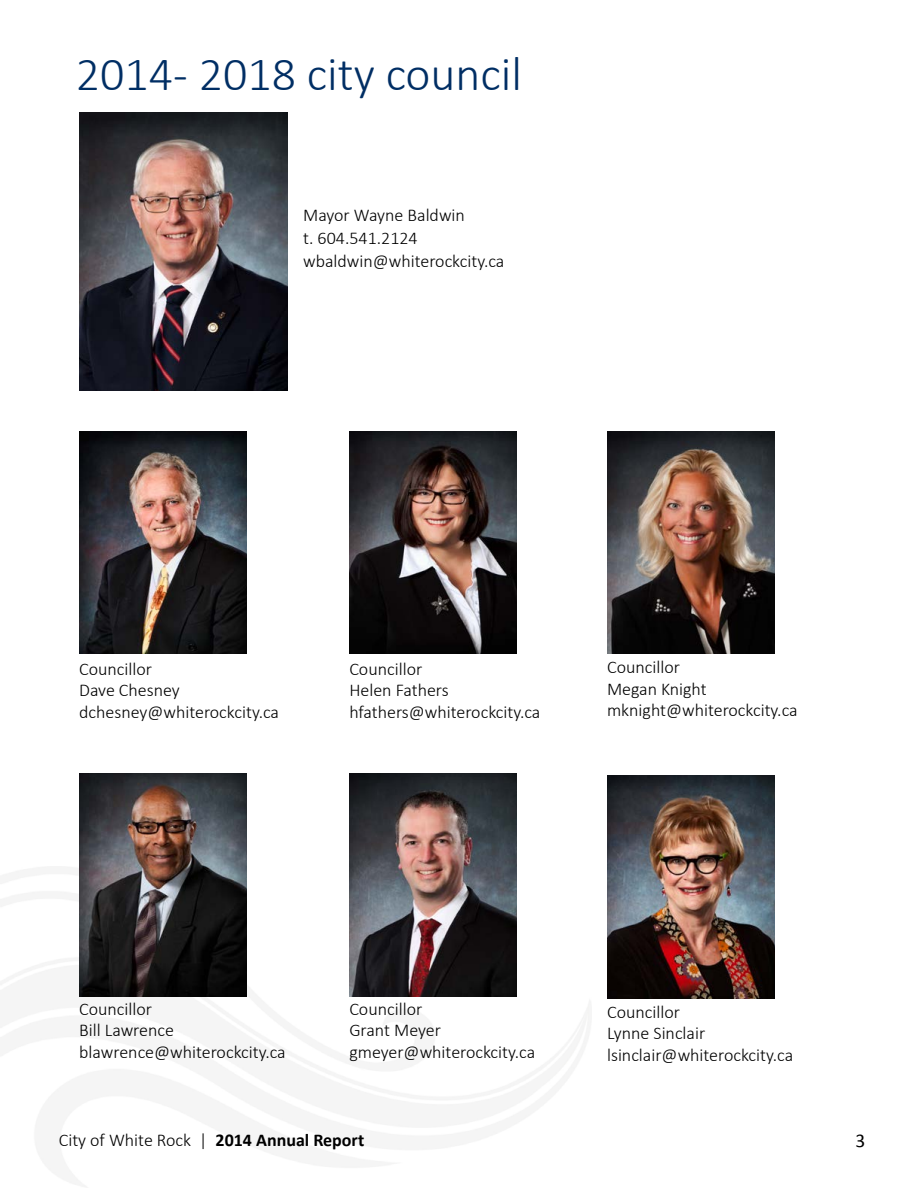
<style>
.page{position:relative;width:918px;height:1188px;background:#fff}
.page>*{position:absolute;margin:0;border:0;box-sizing:border-box;transform-origin:0 0}
.t1{font:300 48px "Calibri";color:#002e64}
.t2{font:19.5px "Calibri";color:#000}
.t3{font:300 18px/21.6px "Calibri";color:#000}
.s1{font-weight:700}
</style>
<div class="page">
<img style="left:0;top:867px;width:591px;height:320px">
<img style="left:79px;top:113px;width:209px;height:278px">
<img style="left:349px;top:773px;width:168px;height:223px">
<img style="left:79px;top:773px;width:168px;height:223px">
<img style="left:349px;top:431px;width:168px;height:223px">
<img style="left:79px;top:431px;width:168px;height:223px">
<img style="left:607px;top:431px;width:167px;height:223px">
<img style="left:607px;top:776px;width:167px;height:223px">
<h1 class="t1" style="left:76px;top:44px;width:448px">2014- 2018 city council</h1>
<p class="t3" style="left:303px;top:203px;width:203px;line-height:23.1px">Mayor Wayne Baldwin<br>t. 604.541.2124 wbaldwin@whiterockcity.ca</p>
<p class="t3" style="left:79px;top:658px;width:201px">Councillor<br>Dave Chesney dchesney@whiterockcity.ca</p>
<p class="t3" style="left:607px;top:656px;width:192px">Councillor<br>Megan Knight mknight@whiterockcity.ca</p>
<p class="t3" style="left:349px;top:658px;width:193px">Councillor<br>Helen Fathers hfathers@whiterockcity.ca</p>
<p class="t3" style="left:79px;top:998px;width:208px">Councillor<br>Bill Lawrence blawrence@whiterockcity.ca</p>
<p class="t3" style="left:349px;top:998px;width:187px">Councillor<br>Grant Meyer gmeyer@whiterockcity.ca</p>
<p class="t3" style="left:607px;top:1001px;width:188px">Councillor<br>Lynne Sinclair lsinclair@whiterockcity.ca</p>
<p class="t3" style="left:59px;top:1129px;width:307px">City of White Rock | <span class="s1">2014 Annual Report</span></p>
<p class="t2" style="left:856px;top:1128px;width:11px">3</p>
</div>
